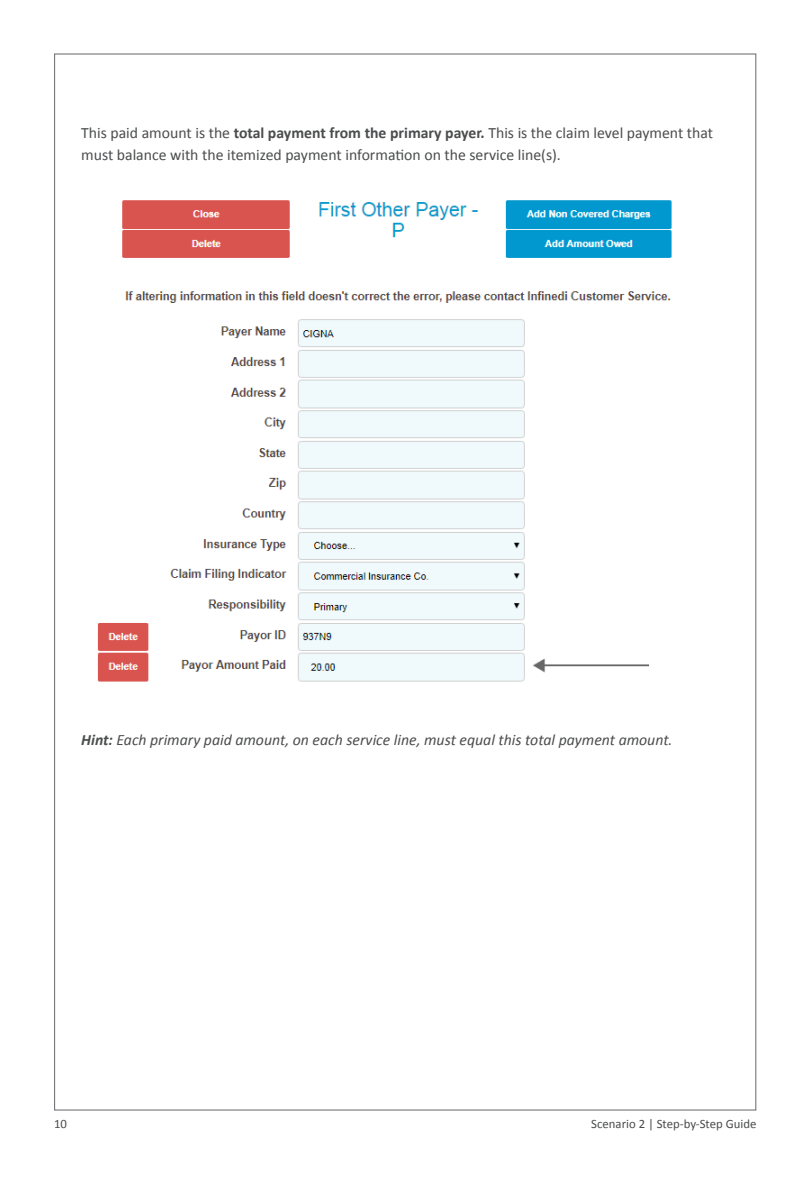
<style>
.page{position:relative;width:810px;height:1188px;background:#fff}
.page>*{position:absolute;margin:0;border:0;box-sizing:border-box;transform-origin:0 0}
.body{font:15.75px/22.5px "Calibri";color:#4b4c4d}
.body-2{font:italic 15.75px "Calibri";color:#4b4c4d}
.t1{font:12.75px "Calibri";color:#4b4c4d}
.s1{font-weight:700}
</style>
<div class="page">
<img style="left:97px;top:200px;width:575px;height:482px">
<p class="body" style="left:81px;top:121px;width:633px">This paid amount is the <span class="s1">total payment from the primary payer.</span> This is the claim level payment that must balance with the itemized payment information on the service line(s).</p>
<p class="body-2" style="left:81px;top:730px;width:593px"><span class="s1">Hint:</span> Each primary paid amount, on each service line, must equal this total payment amount.</p>
<p class="t1" style="left:54px;top:1116px;width:14px">10</p>
<p class="t1" style="left:591px;top:1116px;width:167px">Scenario 2 | Step-by-Step Guide</p>
</div>
